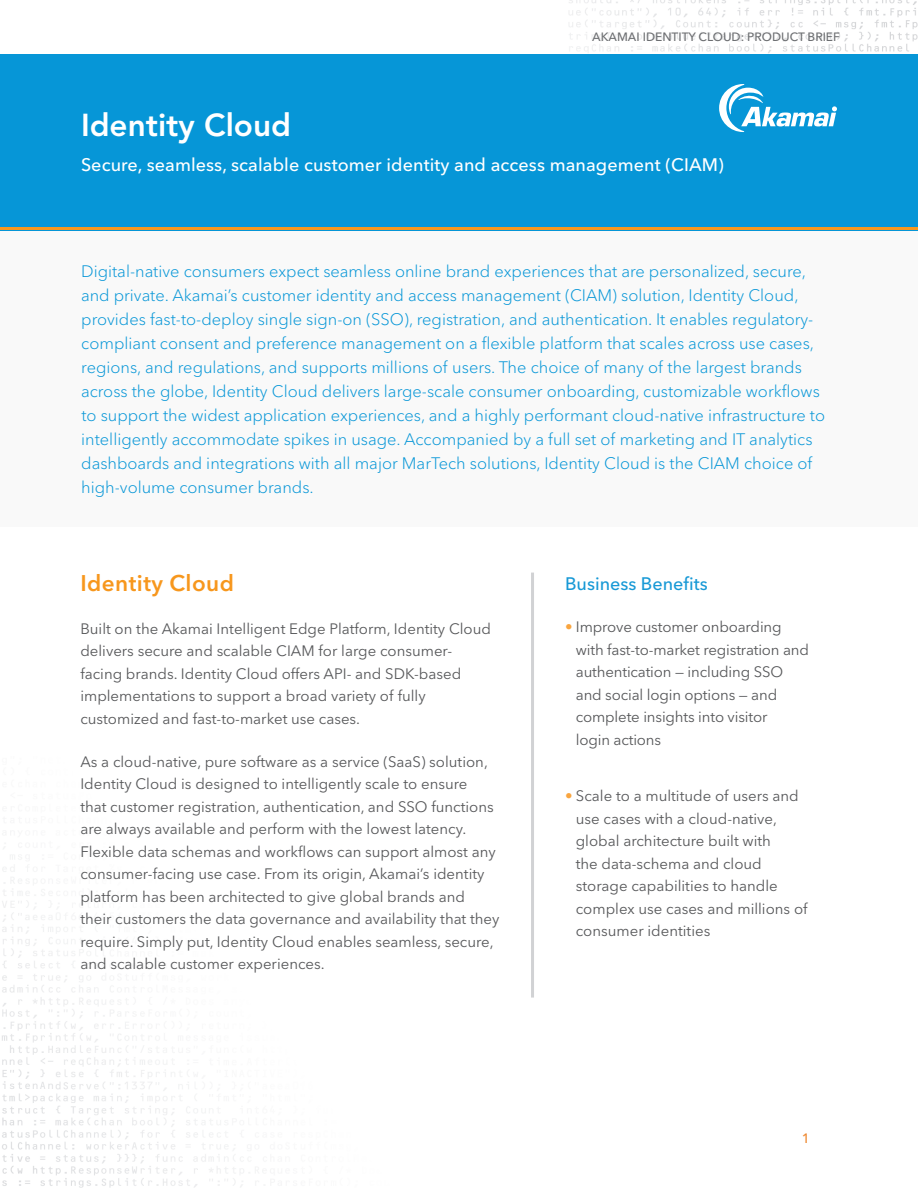
<style>
.page{position:relative;width:918px;height:1188px;background:#fff}
.page>*{position:absolute;margin:0;border:0;box-sizing:border-box;transform-origin:0 0}
.Title_-_Page_1{font:800 31.5px "Avenir LT Std";color:#fff}
.Headline{font:600 22.5px "Avenir Next LT Pro";letter-spacing:.02em;color:#f7971d}
.Title_-_Page_1-2{font:500 18px "Avenir Next LT Pro";letter-spacing:.005em;color:#fff}
.t1{font:500 18px "Avenir Next LT Pro";color:#1899d6}
.body_copy{font:300 16.5px/24px "Avenir Next LT Pro";color:#0696d7}
.Headline-2{font:15px/22.5px "Avenir Next LT Pro";color:#57585a}
.Benefits_Subhead{font:15px/22.5px "Avenir Next LT Pro";color:#57585a}
.t2{font:500 13.5px "Avenir Next LT Pro";color:#ee882f}
.t3{font:500 12px "Avenir Next LT Pro";color:#6d6f72}
.t4{font:500 12px "Avenir Next LT Pro";color:#6c6d70}
.s1{font-weight:500;color:#f9a53f}
</style>
<div class="page">
<img style="left:2px;top:0;width:916px;height:1188px">
<hr style="left:531px;top:573px;width:3px;height:425px;background:#d1d2d4">
<div style="left:0;top:229px;width:918px;height:297px;background:#f9f9f9"></div>
<div style="left:0;top:54px;width:918px;height:176px;background:#0696d7"></div>
<hr style="left:0;top:227px;width:918px;height:3px;background:#f7971d">
<svg style="left:719px;top:84px;width:118px;height:48px"></svg>
<p class="t3" style="left:592px;top:30px;width:249px">AKAMAI IDENTITY CLOUD: PRODUCT BRIEF</p>
<p class="t4" style="left:603px;top:30px;width:208px">INDENTITY CLOUD: PRODUCT BRIEF</p>
<p class="Title_-_Page_1" style="left:81px;top:107px;width:212px">Identity Cloud</p>
<p class="Title_-_Page_1-2" style="left:81px;top:154px;width:644px">Secure, seamless, scalable customer identity and access management (CIAM)</p>
<p class="body_copy" style="left:81px;top:259px;width:746px">Digital-native consumers expect seamless online brand experiences that are personalized, secure, and private. Akamai’s customer identity and access management (CIAM) solution, Identity Cloud, provides fast-to-deploy single sign-on (SSO), registration, and authentication. It enables regulatory&shy;compliant consent and preference management on a flexible platform that scales across use cases, regions, and regulations, and supports millions of users. The choice of many of the largest brands across the globe, Identity Cloud delivers large-scale consumer onboarding, customizable workflows to support the widest application experiences, and a highly performant cloud-native infrastructure to intelligently accommodate spikes in usage. Accompanied by a full set of marketing and IT analytics dashboards and integrations with all major MarTech solutions, Identity Cloud is the CIAM choice of high-volume consumer brands.</p>
<p class="Headline" style="left:80px;top:570px;width:155px">Identity Cloud</p>
<p class="Headline-2" style="left:80px;top:617px;width:412px">Built on the Akamai Intelligent Edge Platform, Identity Cloud delivers secure and scalable CIAM for large consumer&shy;facing brands. Identity Cloud offers API- and SDK-based implementations to support a broad variety of fully customized and fast-to-market use cases.</p>
<p class="Headline-2" style="left:80px;top:750px;width:421px">As a cloud-native, pure software as a service (SaaS) solution, Identity Cloud is designed to intelligently scale to ensure<br>that customer registration, authentication, and SSO functions are always available and perform with the lowest latency.<br>Flexible data schemas and workflows can support almost any consumer-facing use case. From its origin, Akamai’s identity platform has been architected to give global brands and their customers the data governance and availability that they require. Simply put, Identity Cloud enables seamless, secure, and scalable customer experiences.</p>
<p class="t1" style="left:565px;top:573px;width:144px">Business Benefits</p>
<p class="Benefits_Subhead" style="left:576px;top:616px;width:235px;text-indent:-11px"><span class="s1">•</span> Improve customer onboarding with fast-to-market registration and authentication — including SSO and social login options — and complete insights into visitor<br>login actions</p>
<p class="Benefits_Subhead" style="left:576px;top:785px;width:233px;text-indent:-11px"><span class="s1">•</span> Scale to a multitude of users and use cases with a cloud-native, global architecture built with<br>the data-schema and cloud storage capabilities to handle complex use cases and millions of consumer identities</p>
<p class="t2" style="left:802px;top:1131px;width:10px">1</p>
</div>
